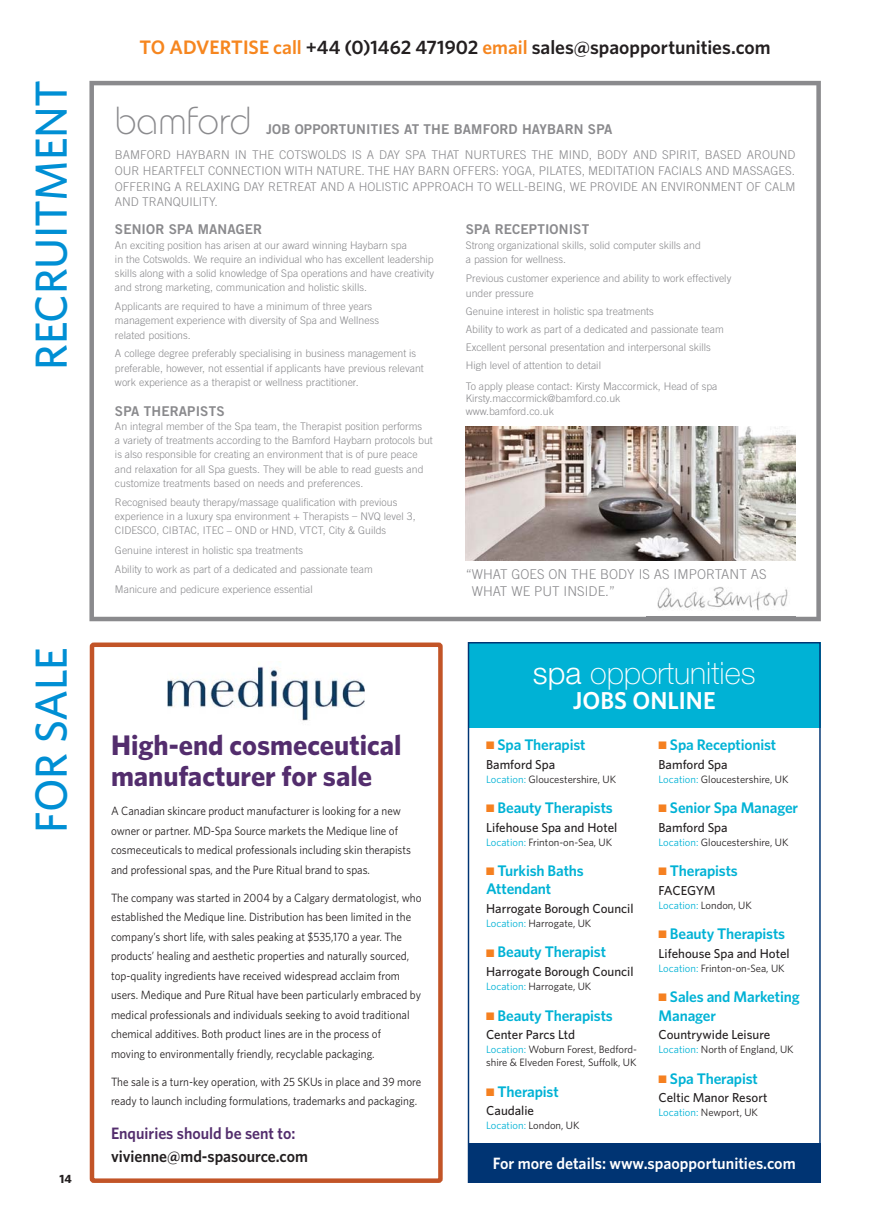
<style>
.page{position:relative;width:876px;height:1217px;background:#fff}
.page>*{position:absolute;margin:0;border:0;box-sizing:border-box;transform-origin:0 0}
.t1{font:500 45px "Whitney";letter-spacing:-.01em;color:#008fd4}
.t2{font:300 39px "Bauhaus";color:#8a8a8d}
.t3{font:100 30.9px "Helvetica Neue";color:#fff}
.t4{font:700 28.35px/31.8px "Whitney HTF";color:#532d6d}
.t5{font:600 24.45px "Whitney";color:#fff}
.t6{font:600 19.5px "Whitney";color:#231f20}
.t7{font:600 16.5px "Whitney HTF";color:#231f20;scale:.96 1}
.t8{font:600 16.5px "Whitney HTF";color:#532d6d;scale:.96 1}
.t9{font:600 16.35px "Whitney";color:#fff}
.t10{font:600 15.3px/18.5px "Whitney";letter-spacing:-.01em;color:#00b2d5}
.t11{font:13.5px "Trade Gothic Bold Two";letter-spacing:.01em;color:#8a8a8d}
.t12{font:300 13.5px/17.2px "Trade Gothic";letter-spacing:.005em;color:#8a8a8d}
.t13{font:500 13.05px "Whitney";color:#231f20}
.t14{font:500 13.05px "Whitney";letter-spacing:-.025em;color:#231f20}
.t15{font:12px/19.5px "Whitney HTF";color:#231f20;scale:.93 1}
.t16{font:300 12px/15.8px "Trade Gothic";color:#8a8a8d;text-align:justify}
.t17{font:700 12px "Whitney";color:#231f20}
.t18{font:10.65px/12.9px "Whitney";color:#231f20}
.t19{font:10.65px "Whitney";color:#00b2d5}
.t20{font:300 10.5px/14.2px "Trade Gothic";letter-spacing:.005em;color:#8a8a8d}
.s1{color:#f6861f}
.s2{font-weight:300}
.s3{color:#00b2d5}
.s4{color:#231f20}
</style>
<div class="page">
<svg style="left:89px;top:81px;width:732px;height:540px"></svg>
<img style="left:466px;top:426px;width:329px;height:134px">
<img style="left:646px;top:570px;width:149px;height:46px">
<img style="left:646px;top:616px;width:149px;height:5px">
<div style="left:90px;top:642px;width:353px;height:540px;border:4px solid #c25427;border-radius:2px"></div>
<img style="left:168px;top:661px;width:197px;height:60px">
<div style="left:468px;top:1142px;width:353px;height:40px;background:#003473"></div>
<div style="left:468px;top:642px;width:353px;height:85px;background:#00b2d5"></div>
<h1 class="t1" style="left:34px;top:369px;width:291px;rotate:-90deg">RECRUITMENT</h1>
<h1 class="t1" style="left:34px;top:832px;width:187px;rotate:-90deg">FOR SALE</h1>
<p class="t17" style="left:60px;top:1174px;width:14px">14</p>
<h3 class="t6" style="left:139px;top:40px;width:633px"><span class="s1">TO ADVERTISE call</span> +44 (0)1462 471902 <span class="s1">email</span> sales@spaopportunities.com</h3>
<h2 class="t2" style="left:115px;top:98px;width:138px">bamford</h2>
<p class="t11" style="left:266px;top:125px;width:348px">JOB OPPORTUNITIES AT THE BAMFORD HAYBARN SPA</p>
<p class="t16" style="left:115px;top:148px;width:682px">BAMFORD HAYBARN IN THE COTSWOLDS IS A DAY SPA THAT NURTURES THE MIND, BODY AND SPIRIT, BASED AROUND OUR HEARTFELT CONNECTION WITH NATURE. THE HAY BARN OFFERS: YOGA, PILATES, MEDITATION FACIALS AND MASSAGES.<br>OFFERING A RELAXING DAY RETREAT AND A HOLISTIC APPROACH TO WELL-BEING, WE PROVIDE AN ENVIRONMENT OF CALM AND TRANQUILITY.</p>
<p class="t11" style="left:115px;top:224px;width:149px">SENIOR SPA MANAGER</p>
<p class="t20" style="left:115px;top:239px;width:321px">An exciting position has arisen at our award winning Haybarn spa<br>in the Cotswolds. We require an individual who has excellent leadership skills along with a solid knowledge of Spa operations and have creativity and strong marketing, communication and holistic skills.</p>
<p class="t20" style="left:115px;top:300px;width:266px">Applicants are required to have a minimum of three years management experience with diversity of Spa and Wellness related positions.</p>
<p class="t20" style="left:115px;top:348px;width:310px">A college degree preferably specialising in business management is preferable, however, not essential if applicants have previous relevant work experience as a therapist or wellness practitioner.</p>
<p class="t11" style="left:115px;top:406px;width:111px">SPA THERAPISTS</p>
<p class="t20" style="left:115px;top:420px;width:319px">An integral member of the Spa team, the Therapist position performs<br>a variety of treatments according to the Bamford Haybarn protocols but is also responsible for creating an environment that is of pure peace and relaxation for all Spa guests. They will be able to read guests and customize treatments based on needs and preferences.</p>
<p class="t20" style="left:115px;top:496px;width:302px">Recognised beauty therapy/massage qualification with previous experience in a luxury spa environment + Therapists – NVQ level 3,<br>CIDESCO, CIBTAC, ITEC – OND or HND, VTCT, City &amp; Guilds</p>
<p class="t20" style="left:115px;top:541px;width:259px;line-height:19.5px">Genuine interest in holistic spa treatments<br>Ability to work as part of a dedicated and passionate team<br>Manicure and pedicure experience essential</p>
<p class="t11" style="left:466px;top:224px;width:125px">SPA RECEPTIONIST</p>
<p class="t20" style="left:466px;top:239px;width:237px">Strong organizational skills, solid computer skills and a passion for wellness.</p>
<p class="t20" style="left:466px;top:272px;width:267px;line-height:15px">Previous customer experience and ability to work effectively under pressure</p>
<p class="t20" style="left:466px;top:304px;width:259px;line-height:18px">Genuine interest in holistic spa treatments<br>Ability to work as part of a dedicated and passionate team Excellent personal presentation and interpersonal skills High level of attention to detail</p>
<p class="t20" style="left:466px;top:381px;width:253px;line-height:12.6px">To apply please contact: Kirsty Maccormick, Head of spa<br>Kirsty.maccormick@bamford.co.uk<br>www.bamford.co.uk</p>
<p class="t12" style="left:472px;top:567px;width:296px;text-indent:-6px">“WHAT GOES ON THE BODY IS AS IMPORTANT AS<br>WHAT WE PUT INSIDE.”</p>
<h3 class="t3" style="left:533px;top:655px;width:224px"><span class="s2">spa</span> opportunities</h3>
<h3 class="t5" style="left:573px;top:691px;width:144px">JOBS ONLINE</h3>
<h3 class="t10" style="left:498px;top:736px;width:89px">Spa Therapist</h3>
<p class="t13" style="left:486px;top:759px;width:71px">Bamford Spa</p>
<p class="t18" style="left:486px;top:773px;width:131px"><span class="s3">Location:</span> Gloucestershire, UK</p>
<h3 class="t10" style="left:498px;top:799px;width:117px">Beauty Therapists</h3>
<p class="t13" style="left:486px;top:822px;width:133px">Lifehouse Spa and Hotel</p>
<p class="t18" style="left:486px;top:836px;width:128px"><span class="s3">Location:</span> Frinton-on-Sea, UK</p>
<h3 class="t10" style="left:486px;top:862px;width:99px;text-indent:11px">Turkish Baths<br>Attendant</h3>
<p class="t13" style="left:486px;top:903px;width:149px">Harrogate Borough Council</p>
<p class="t18" style="left:486px;top:917px;width:107px"><span class="s3">Location:</span> Harrogate, UK</p>
<h3 class="t10" style="left:498px;top:943px;width:110px">Beauty Therapist</h3>
<p class="t13" style="left:486px;top:966px;width:149px">Harrogate Borough Council</p>
<p class="t18" style="left:486px;top:980px;width:107px"><span class="s3">Location:</span> Harrogate, UK</p>
<h3 class="t10" style="left:498px;top:1006px;width:117px">Beauty Therapists</h3>
<p class="t13" style="left:486px;top:1029px;width:91px">Center Parcs Ltd</p>
<p class="t18" style="left:486px;top:1043px;width:152px"><span class="s3">Location:</span> Woburn Forest, Bedford&shy;shire &amp; Elveden Forest, Suffolk, UK</p>
<h3 class="t10" style="left:498px;top:1082px;width:63px">Therapist</h3>
<p class="t13" style="left:486px;top:1105px;width:49px">Caudalie</p>
<p class="t19" style="left:486px;top:1121px;width:95px">Location: <span class="s4">London, UK</span></p>
<h3 class="t4" style="left:111px;top:731px;width:292px">High-end cosmeceutical manufacturer for sale</h3>
<h3 class="t10" style="left:670px;top:736px;width:108px">Spa Receptionist</h3>
<p class="t13" style="left:658px;top:759px;width:71px">Bamford Spa</p>
<p class="t18" style="left:658px;top:773px;width:131px"><span class="s3">Location:</span> Gloucestershire, UK</p>
<h3 class="t10" style="left:670px;top:799px;width:130px">Senior Spa Manager</h3>
<p class="t13" style="left:658px;top:822px;width:71px">Bamford Spa</p>
<p class="t18" style="left:658px;top:836px;width:131px"><span class="s3">Location:</span> Gloucestershire, UK</p>
<h3 class="t10" style="left:670px;top:862px;width:69px">Therapists</h3>
<p class="t14" style="left:658px;top:885px;width:58px">FACEGYM</p>
<p class="t19" style="left:658px;top:901px;width:95px">Location: <span class="s4">London, UK</span></p>
<h3 class="t10" style="left:670px;top:925px;width:117px">Beauty Therapists</h3>
<p class="t13" style="left:658px;top:948px;width:133px">Lifehouse Spa and Hotel</p>
<p class="t18" style="left:658px;top:962px;width:128px"><span class="s3">Location:</span> Frinton-on-Sea, UK</p>
<h3 class="t10" style="left:658px;top:988px;width:143px;text-indent:11px">Sales and Marketing<br>Manager</h3>
<p class="t13" style="left:658px;top:1029px;width:113px">Countrywide Leisure</p>
<p class="t18" style="left:658px;top:1043px;width:137px"><span class="s3">Location:</span> North of England, UK</p>
<h3 class="t10" style="left:670px;top:1069px;width:89px">Spa Therapist</h3>
<p class="t13" style="left:658px;top:1092px;width:110px">Celtic Manor Resort</p>
<p class="t18" style="left:658px;top:1106px;width:101px"><span class="s3">Location:</span> Newport, UK</p>
<p class="t15" style="left:111px;top:802px;width:324px">A Canadian skincare product manufacturer is looking for a new owner or partner. MD-Spa Source markets the Medique line of cosmeceuticals to medical professionals including skin therapists and professional spas, and the Pure Ritual brand to spas.</p>
<p class="t15" style="left:111px;top:888px;width:335px">The company was started in 2004 by a Calgary dermatologist, who established the Medique line. Distribution has been limited in the company’s short life, with sales peaking at $535,170 a year. The products’ healing and aesthetic properties and naturally sourced, top-quality ingredients have received widespread acclaim from users. Medique and Pure Ritual have been particularly embraced by medical professionals and individuals seeking to avoid traditional chemical additives. Both product lines are in the process of<br>moving to environmentally friendly, recyclable packaging.</p>
<p class="t15" style="left:111px;top:1072px;width:335px">The sale is a turn-key operation, with 25 SKUs in place and 39 more ready to launch including formulations, trademarks and packaging.</p>
<h3 class="t8" style="left:111px;top:1123px;width:194px">Enquiries should be sent to:</h3>
<h3 class="t7" style="left:111px;top:1145px;width:207px">vivienne@md-spasource.com</h3>
<h3 class="t9" style="left:493px;top:1156px;width:304px">For more details: www.spaopportunities.com</h3>
</div>
